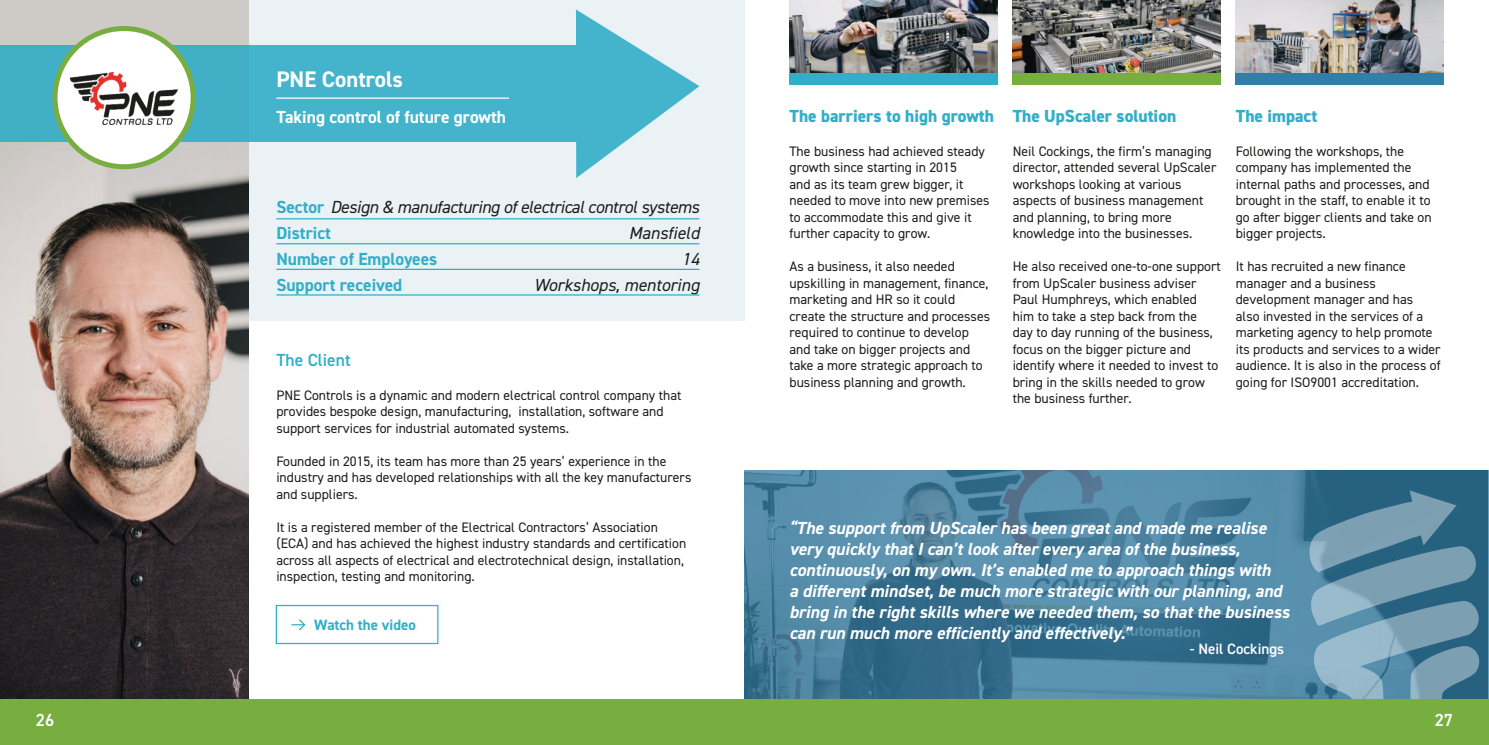
<style>
.page{position:relative;width:1489px;height:745px;background:#fff}
.page>*{position:absolute;margin:0;border:0;box-sizing:border-box;transform-origin:0 0}
.t1{font:700 22.5px "DIN2014";color:#fff}
.t2{font:italic 700 17.5px/21px "DIN2014";color:#fff}
.t3{font:italic 17.5px/26px "DIN2014";letter-spacing:-.02em;color:#1d1d1b;text-align:right}
.t4{font:800 17.5px "DIN2014";color:#31aec8}
.t5{font:700 17.5px/26px "DIN2014";color:#31aec8}
.t6{font:700 17.5px "DIN2014";color:#fff}
.t7{font:600 17.5px "DIN2014";color:#31aec8}
.t8{font:600 17.5px "DIN2014";color:#fff}
.t9{font:600 15px "DIN2014";color:#fff}
.t10{font:700 15px "DIN2014";color:#31aec8}
.t11{font:13.75px/16.5px "DIN2014";color:#1d1d1b}
.s1{font-weight:700;font-style:normal;color:#31aec8}
</style>
<div class="page">
<div style="left:248px;top:0;width:496px;height:321px;background:#eaf2f6"></div>
<svg style="left:744px;top:470px;width:744px;height:229px;background:#48809e"></svg>
<svg style="left:1308px;top:490px;width:172px;height:209px;background:#638fa6"></svg>
<div style="left:0;top:0;width:248px;height:744px;background:#cecbc6"></div>
<img style="left:0;top:142px;width:248px;height:557px">
<div style="left:0;top:45px;width:577px;height:97px;background:#43b4cc"></div>
<svg style="left:576px;top:9px;width:123px;height:169px"></svg>
<div style="left:0;top:699px;width:1488px;height:45px;background:#78ae40"></div>
<hr style="left:276px;top:97px;width:233px;height:2px;background:#fff">
<div style="left:55px;top:28px;width:138px;height:139px;background:#fff;border-radius:50%"></div>
<div style="left:52px;top:26px;width:144px;height:143px;border:5px solid #78ae40;border-radius:50%"></div>
<hr style="left:276px;top:243px;width:423px;height:1px;background:#31aec8">
<hr style="left:276px;top:218px;width:423px;height:1px;background:#31aec8">
<hr style="left:276px;top:268px;width:423px;height:2px;background:#31aec8">
<hr style="left:276px;top:294px;width:423px;height:1px;background:#31aec8">
<img style="left:789px;top:0;width:208px;height:74px">
<img style="left:1012px;top:0;width:208px;height:74px">
<img style="left:1235px;top:0;width:208px;height:74px">
<div style="left:789px;top:74px;width:208px;height:11px;background:#31aec8"></div>
<div style="left:1012px;top:74px;width:208px;height:11px;background:#78ae40"></div>
<div style="left:1235px;top:74px;width:208px;height:11px;background:#327ea7"></div>
<img style="left:71px;top:73px;width:106px;height:51px">
<div style="left:276px;top:604px;width:162px;height:39px;border:1px solid #31aec8"></div>
<svg style="left:292px;top:619px;width:14px;height:12px"></svg>
<p class="t8" style="left:36px;top:707px;width:20px">26</p>
<h1 class="t1" style="left:276px;top:64px;width:128px">PNE Controls</h1>
<p class="t6" style="left:276px;top:105px;width:231px">Taking control of future growth</p>
<p class="t3" style="left:276px;top:193px;width:424px"><span class="s1">Sector</span> Design &amp; manufacturing of electrical control systems<br>Mansfield<br>14<br>Workshops, mentoring</p>
<p class="t5" style="left:276px;top:219px;width:162px">District<br>Number of Employees<br>Support received</p>
<p class="t7" style="left:276px;top:348px;width:76px">The Client</p>
<p class="t11" style="left:276px;top:386px;width:406px">PNE Controls is a dynamic and modern electrical control company that provides bespoke design, manufacturing, installation, software and support services for industrial automated systems.</p>
<p class="t11" style="left:276px;top:452px;width:416px">Founded in 2015, its team has more than 25 years’ experience in the industry and has developed relationships with all the key manufacturers and suppliers.</p>
<p class="t11" style="left:276px;top:518px;width:411px">It is a registered member of the Electrical Contractors’ Association (ECA) and has achieved the highest industry standards and certification across all aspects of electrical and electrotechnical design, installation, inspection, testing and monitoring.</p>
<p class="t10" style="left:314px;top:614px;width:103px">Watch the video</p>
<p class="t4" style="left:789px;top:105px;width:206px">The barriers to high growth</p>
<p class="t11" style="left:789px;top:142px;width:202px">The business had achieved steady growth since starting in 2015<br>and as its team grew bigger, it needed to move into new premises to accommodate this and give it further capacity to grow.</p>
<p class="t11" style="left:789px;top:258px;width:202px">As a business, it also needed upskilling in management, finance, marketing and HR so it could create the structure and processes required to continue to develop and take on bigger projects and take a more strategic approach to business planning and growth.</p>
<p class="t4" style="left:1012px;top:105px;width:165px">The UpScaler solution</p>
<p class="t11" style="left:1012px;top:142px;width:205px">Neil Cockings, the firm’s managing director, attended several UpScaler workshops looking at various aspects of business management and planning, to bring more knowledge into the businesses.</p>
<p class="t11" style="left:1012px;top:258px;width:210px">He also received one-to-one support from UpScaler business adviser<br>Paul Humphreys, which enabled him to take a step back from the day to day running of the business, focus on the bigger picture and identify where it needed to invest to bring in the skills needed to grow the business further.</p>
<p class="t4" style="left:1235px;top:105px;width:83px">The impact</p>
<p class="t11" style="left:1235px;top:142px;width:197px">Following the workshops, the company has implemented the internal paths and processes, and brought in the staff, to enable it to go after bigger clients and take on bigger projects.</p>
<p class="t11" style="left:1235px;top:258px;width:206px">It has recruited a new finance manager and a business development manager and has<br>also invested in the services of a marketing agency to help promote its products and services to a wider audience. It is also in the process of going for ISO9001 accreditation.</p>
<p class="t2" style="left:789px;top:517px;width:501px">“The support from UpScaler has been great and made me realise very quickly that I can’t look after every area of the business, continuously, on my own. It’s enabled me to approach things with<br>a different mindset, be much more strategic with our planning, and bring in the right skills where we needed them, so that the business can run much more efficiently and effectively.”</p>
<p class="t9" style="left:1189px;top:638px;width:96px">- Neil Cockings</p>
<p class="t8" style="left:1434px;top:707px;width:20px">27</p>
</div>
